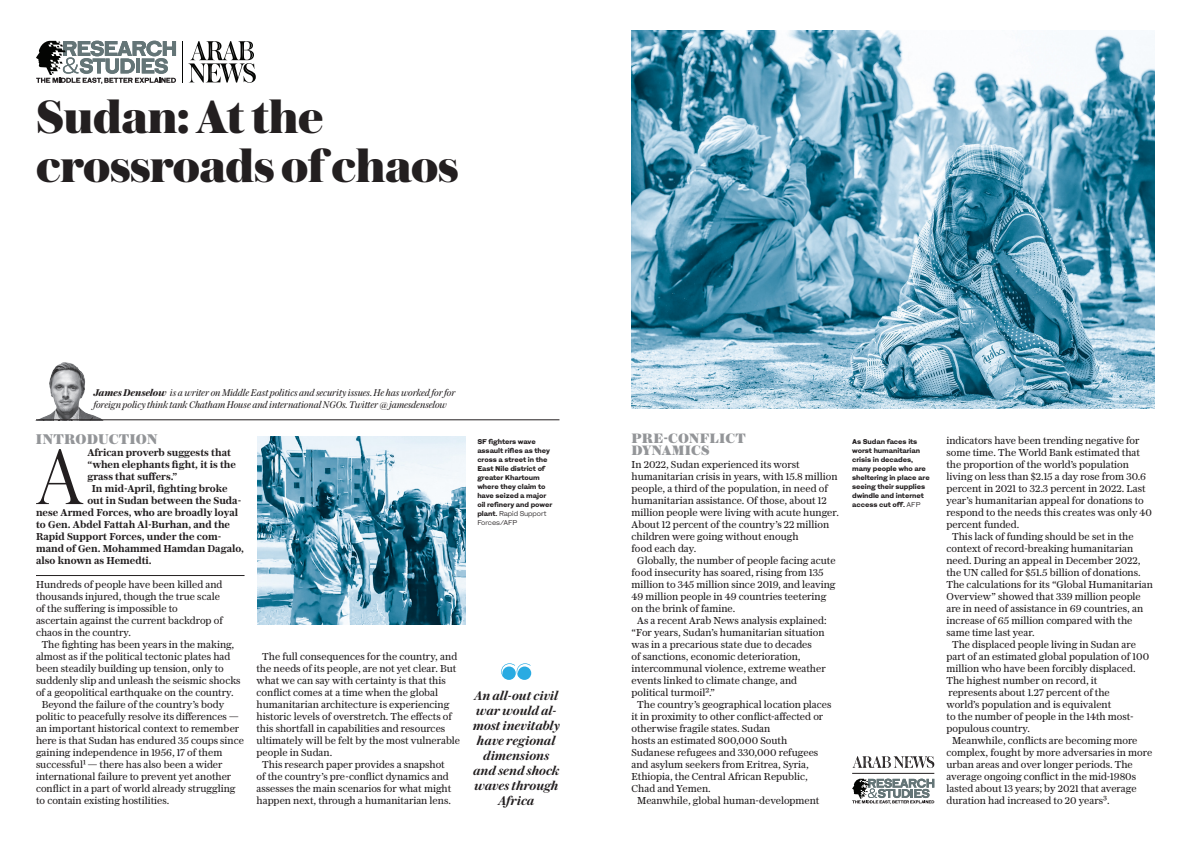
<style>
.page{position:relative;width:1191px;height:842px;background:#fff}
.page>*{position:absolute;margin:0;border:0;box-sizing:border-box;transform-origin:0 0}
.t1{font:300 83.1px "Austin News Headline";color:#231f20}
.t2{font:800 49px/49px "Austin News Headline";letter-spacing:-.01em;color:#231f20}
.t3{font:900 14.5px "Austin News Deck";letter-spacing:.01em;color:#939598}
.t4{font:900 14px/12px "Austin News Deck";letter-spacing:.015em;color:#939598}
.Balcony_Pull_Quote{font:italic 600 13px/15px "Austin News Deck";color:#231f20;text-align:center}
.t5{font:10px/12px "Austin News Text";color:#231f20}
.t6{font:600 10px "Austin News Text";color:#231f20}
.t7{font:italic 10px/12px "Austin News Deck";letter-spacing:-.01em;color:#231f20}
.t8{font:800 7px/9px "Isento";letter-spacing:-.01em;color:#231f20}
.s1{font-weight:700}
.s2{font-weight:400}
</style>
<div class="page">
<img style="left:36px;top:362px;width:70px;height:58px">
<svg style="left:501px;top:663px;width:30px;height:17px"></svg>
<hr style="left:36px;top:575px;width:208px;height:1px;background:#231f20">
<img style="left:631px;top:31px;width:524px;height:377px">
<hr style="left:36px;top:420px;width:523px;height:1px;background:#231f20">
<svg style="left:188px;top:41px;width:68px;height:42px"></svg>
<hr style="left:183px;top:41px;width:1px;height:42px;background:#040503">
<svg style="left:36px;top:41px;width:140px;height:43px"></svg>
<svg style="left:852px;top:779px;width:82px;height:25px"></svg>
<hr style="left:852px;top:773px;width:82px;height:1px;background:#231f20">
<svg style="left:852px;top:756px;width:82px;height:12px"></svg>
<img style="left:257px;top:437px;width:208px;height:187px">
<p class="t2" style="left:36px;top:91px;width:424px">Sudan: At the crossroads of chaos</p>
<p class="t7" style="left:94px;top:387px;width:363px"><span class="s1">James Denselow</span> is a writer on Middle East politics and security issues. He has worked for for foreign policy think tank Chatham House and international NGOs. Twitter @ jamesdenselow</p>
<p class="t4" style="left:631px;top:432px;width:116px">PRE-CONFLICT<br>DYNAMICS</p>
<p class="t5" style="left:631px;top:458px;width:209px">In 2022, Sudan experienced its worst humanitarian crisis in years, with 15.8 million people, a third of the population, in need of humanitarian assistance. Of those, about 12 million people were living with acute hunger.<br>About 12 percent of the country’s 22 million children were going without enough<br>food each day.</p>
<p class="t5" style="left:631px;top:554px;width:206px;text-indent:6px">Globally, the number of people facing acute food insecurity has soared, rising from 135 million to 345 million since 2019, and leaving 49 million people in 49 countries teetering on the brink of famine.</p>
<p class="t5" style="left:631px;top:614px;width:197px;text-indent:6px">As a recent Arab News analysis explained: “For years, Sudan’s humanitarian situation was in a precarious state due to decades<br>of sanctions, economic deterioration, intercommunal violence, extreme weather events linked to climate change, and political turmoil2.”</p>
<p class="t5" style="left:631px;top:698px;width:201px;text-indent:6px">The country’s geographical location places it in proximity to other conflict-affected or otherwise fragile states. Sudan<br>hosts an estimated 800,000 South Sudanese refugees and 330,000 refugees and asylum seekers from Eritrea, Syria, Ethiopia, the Central African Republic, Chad and Yemen.</p>
<p class="t5" style="left:637px;top:794px;width:184px">Meanwhile, global human-development</p>
<p class="t3" style="left:36px;top:428px;width:123px">INTRODUCTION</p>
<p class="t8" style="left:852px;top:437px;width:79px">As Sudan faces its worst humanitarian crisis in decades, many people who are sheltering in place are seeing their supplies dwindle and internet access cut off. <span class="s2">AFP</span></p>
<p class="t8" style="left:477px;top:437px;width:77px">SF fighters wave assault rifles as they cross a street in the<br>East Nile district of greater Khartoum where they claim to have seized a major oil refinery and power plant. <span class="s2">Rapid Support<br>Forces/AFP</span></p>
<p class="t1" style="left:35px;top:422px;width:50px">A</p>
<p class="t6" style="left:87px;top:445px;width:145px">African proverb suggests that</p>
<p class="t6" style="left:87px;top:457px;width:150px">“when elephants fight, it is the</p>
<p class="t6" style="left:87px;top:469px;width:91px">grass that suffers.”</p>
<p class="t6" style="left:92px;top:481px;width:137px">In mid-April, fighting broke</p>
<p class="t6" style="left:87px;top:493px;width:155px">out in Sudan between the Suda-</p>
<p class="t6" style="left:36px;top:505px;width:204px">nese Armed Forces, who are broadly loyal</p>
<p class="t6" style="left:36px;top:517px;width:195px">to Gen. Abdel Fattah Al-Burhan, and the</p>
<p class="t6" style="left:36px;top:529px;width:187px">Rapid Support Forces, under the com-</p>
<p class="t6" style="left:36px;top:541px;width:210px">mand of Gen. Mohammed Hamdan Dagalo,</p>
<p class="t6" style="left:36px;top:553px;width:117px">also known as Hemedti.</p>
<p class="t5" style="left:36px;top:578px;width:188px">Hundreds of people have been killed and thousands injured, though the true scale of the suffering is impossible to<br>ascertain against the current backdrop of chaos in the country.</p>
<p class="t5" style="left:36px;top:638px;width:206px;text-indent:6px">The fighting has been years in the making, almost as if the political tectonic plates had been steadily building up tension, only to suddenly slip and unleash the seismic shocks of a geopolitical earthquake on the country.</p>
<p class="t5" style="left:36px;top:698px;width:209px;text-indent:6px">Beyond the failure of the country’s body politic to peacefully resolve its differences — an important historical context to remember here is that Sudan has endured 35 coups since gaining independence in 1956, 17 of them successful1 — there has also been a wider international failure to prevent yet another conflict in a part of world already struggling to contain existing hostilities.</p>
<p class="t5" style="left:256px;top:650px;width:205px;text-indent:6px">The full consequences for the country, and the needs of its people, are not yet clear. But what we can say with certainty is that this conflict comes at a time when the global humanitarian architecture is experiencing historic levels of overstretch. The effects of this shortfall in capabilities and resources ultimately will be felt by the most vulnerable people in Sudan.</p>
<p class="t5" style="left:256px;top:758px;width:196px;text-align:center">This research paper provides a snapshot<br>of the country’s pre-conflict dynamics and assesses the main scenarios for what might happen next, through a humanitarian lens.</p>
<p class="Balcony_Pull_Quote" style="left:473px;top:687px;width:88px">An all-out civil war would al&shy;most inevitably have regional dimensions and send shock waves through<br>Africa</p>
<p class="t5" style="left:946px;top:434px;width:207px">indicators have been trending negative for some time. The World Bank estimated that the proportion of the world’s population living on less than $2.15 a day rose from 30.6 percent in 2021 to 32.3 percent in 2022. Last year’s humanitarian appeal for donations to respond to the needs this creates was only 40 percent funded.</p>
<p class="t5" style="left:946px;top:530px;width:208px;text-indent:6px">This lack of funding should be set in the context of record-breaking humanitarian need. During an appeal in December 2022, the UN called for $51.5 billion of donations.<br>The calculations for its “Global Humanitarian Overview” showed that 339 million people are in need of assistance in 69 countries, an increase of 65 million compared with the same time last year.</p>
<p class="t5" style="left:946px;top:638px;width:204px;text-indent:6px">The displaced people living in Sudan are part of an estimated global population of 100 million who have been forcibly displaced.<br>The highest number on record, it<br>represents about 1.27 percent of the<br>world’s population and is equivalent<br>to the number of people in the 14th most&shy;populous country.</p>
<p class="t5" style="left:946px;top:734px;width:207px;text-indent:6px">Meanwhile, conflicts are becoming more complex, fought by more adversaries in more urban areas and over longer periods. The average ongoing conflict in the mid-1980s lasted about 13 years; by 2021 that average duration had increased to 20 years3.</p>
</div>
